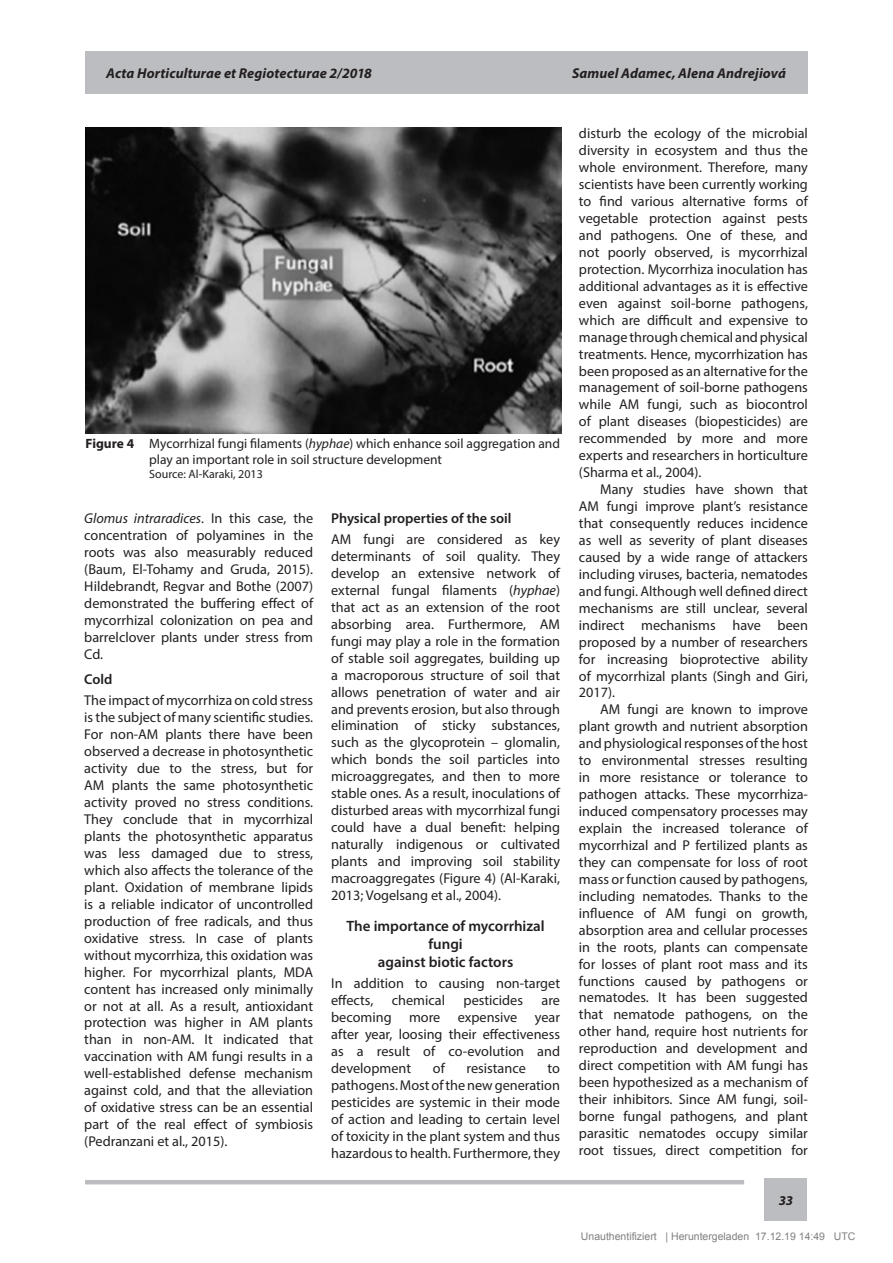
<style>
.page{position:relative;width:893px;height:1263px;background:#fff}
.page>*{position:absolute;margin:0;border:0;box-sizing:border-box;transform-origin:0 0}
.t1{font:600 15px/18px "Myriad Pro";color:#231f20;text-align:center}
.t2{font:14.25px/17px "Myriad Pro";color:#231f20;text-align:justify}
.t3{font:italic 700 14.25px "Myriad Pro";letter-spacing:.01em;color:#231f20}
.t4{font:600 14.25px "Myriad Pro";color:#231f20}
.t5{font:13.5px/16.2px "Myriad Pro";color:#231f20}
.t6{font:italic 700 13.5px "Myriad Pro";color:#231f20}
.t7{font:12px "Myriad Pro";color:#231f20}
.t8{font:10.5px "Arial";color:#808080}
.s1{font-weight:700}
.s2{font-style:italic}
</style>
<div class="page">
<div style="left:85px;top:51px;width:723px;height:43px;background:#bcbdc0"></div>
<div style="left:765px;top:1178px;width:42px;height:43px;background:#bcbdc0"></div>
<hr style="left:85px;top:1180px;width:659px;height:4px;background:#bcbdc0">
<img style="left:86px;top:128px;width:475px;height:306px">
<p class="t3" style="left:106px;top:64px;width:267px">Acta Horticulturae et Regiotecturae 2/2018</p>
<p class="t3" style="left:572px;top:64px;width:215px">Samuel Adamec, Alena Andrejiová</p>
<p class="t5" style="left:149px;top:435px;width:412px;text-indent:-64px"><span class="s1">Figure 4</span> Mycorrhizal fungi filaments (<span class="s2">hyphae</span>) which enhance soil aggregation and play an important role in soil structure development</p>
<p class="t7" style="left:149px;top:467px;width:115px">Source: Al-Karaki, 2013</p>
<p class="t2" style="left:84px;top:510px;width:230px"><span class="s2">Glomus intraradices</span>. In this case, the concentration of polyamines in the roots was also measurably reduced (Baum, El-Tohamy and Gruda, 2015).<br>Hildebrandt, Regvar and Bothe (2007) demonstrated the buffering effect of mycorrhizal colonization on pea and barrelclover plants under stress from Cd.</p>
<p class="t4" style="left:84px;top:670px;width:30px">Cold</p>
<p class="t2" style="left:84px;top:692px;width:230px">The impact of mycorrhiza on cold stress is the subject of many scientific studies.<br>For non-AM plants there have been observed a decrease in photosynthetic activity due to the stress, but for AM plants the same photosynthetic activity proved no stress conditions.<br>They conclude that in mycorrhizal plants the photosynthetic apparatus was less damaged due to stress, which also affects the tolerance of the plant. Oxidation of membrane lipids is a reliable indicator of uncontrolled production of free radicals, and thus oxidative stress. In case of plants without mycorrhiza, this oxidation was higher. For mycorrhizal plants, MDA content has increased only minimally or not at all. As a result, antioxidant protection was higher in AM plants than in non-AM. It indicated that vaccination with AM fungi results in a well-established defense mechanism against cold, and that the alleviation of oxidative stress can be an essential part of the real effect of symbiosis (Pedranzani et al., 2015).</p>
<p class="t4" style="left:331px;top:509px;width:182px">Physical properties of the soil</p>
<p class="t2" style="left:331px;top:531px;width:230px">AM fungi are considered as key determinants of soil quality. They develop an extensive network of external fungal filaments (<span class="s2">hyphae</span>) that act as an extension of the root absorbing area. Furthermore, AM fungi may play a role in the formation of stable soil aggregates, building up a macroporous structure of soil that allows penetration of water and air and prevents erosion, but also through elimination of sticky substances, such as the glycoprotein – glomalin, which bonds the soil particles into microaggregates, and then to more stable ones. As a result, inoculations of disturbed areas with mycorrhizal fungi could have a dual benefit: helping naturally indigenous or cultivated plants and improving soil stability macroaggregates (Figure 4) (Al-Karaki, 2013; Vogelsang et al., 2004).</p>
<p class="t1" style="left:347px;top:917px;width:200px">The importance of mycorrhizal fungi<br>against biotic factors</p>
<p class="t2" style="left:331px;top:975px;width:230px">In addition to causing non-target effects,</p>
<p class="t2" style="left:392px;top:992px;width:55px">chemical</p>
<p class="t2" style="left:464px;top:992px;width:61px">pesticides</p>
<p class="t2" style="left:331px;top:992px;width:230px;text-indent:210px">are becoming more expensive year after year, loosing their effectiveness as a result of co-evolution and development</p>
<p class="t2" style="left:433px;top:1059px;width:13px">of</p>
<p class="t2" style="left:467px;top:1059px;width:61px">resistance</p>
<p class="t2" style="left:331px;top:1059px;width:230px;text-indent:216px">to pathogens. Most of the new generation pesticides are systemic in their mode of action and leading to certain level of toxicity in the plant system and thus hazardous to health. Furthermore, they</p>
<p class="t2" style="left:579px;top:125px;width:230px">disturb the ecology of the microbial diversity in ecosystem and thus the whole environment. Therefore, many scientists have been currently working to find various alternative forms of vegetable protection against pests and pathogens. One of these, and not poorly observed, is mycorrhizal protection. Mycorrhiza inoculation has additional advantages as it is effective even against soil-borne pathogens, which are difficult and expensive to manage through chemical and physical treatments. Hence, mycorrhization has been proposed as an alternative for the management of soil-borne pathogens while AM fungi, such as biocontrol of plant diseases (biopesticides) are recommended by more and more experts and researchers in horticulture (Sharma et al., 2004).</p>
<p class="t2" style="left:579px;top:481px;width:230px;text-indent:21px">Many studies have shown that AM fungi improve plant’s resistance that consequently reduces incidence as well as severity of plant diseases caused by a wide range of attackers including viruses, bacteria, nematodes and fungi. Although well defined direct mechanisms are still unclear, several indirect mechanisms have been proposed by a number of researchers for increasing bioprotective ability of mycorrhizal plants (Singh and Giri, 2017).</p>
<p class="t2" style="left:579px;top:701px;width:230px;text-indent:21px">AM fungi are known to improve plant growth and nutrient absorption and physiological responses of the host to environmental stresses resulting in more resistance or tolerance to pathogen attacks. These mycorrhiza&shy;induced compensatory processes may explain the increased tolerance of mycorrhizal and P fertilized plants as they can compensate for loss of root mass or function caused by pathogens, including nematodes. Thanks to the influence of AM fungi on growth, absorption area and cellular processes in the roots, plants can compensate for losses of plant root mass and its functions caused by pathogens or nematodes. It has been suggested that nematode pathogens, on the other hand, require host nutrients for reproduction and development and direct competition with AM fungi has been hypothesized as a mechanism of their inhibitors. Since AM fungi, soil&shy;borne fungal pathogens, and plant parasitic nematodes occupy similar root tissues, direct competition for</p>
<p class="t6" style="left:779px;top:1191px;width:16px">33</p>
<p class="t8" style="left:581px;top:1233px;width:276px">Unauthentifiziert | Heruntergeladen 17.12.19 14:49 UTC</p>
</div>
